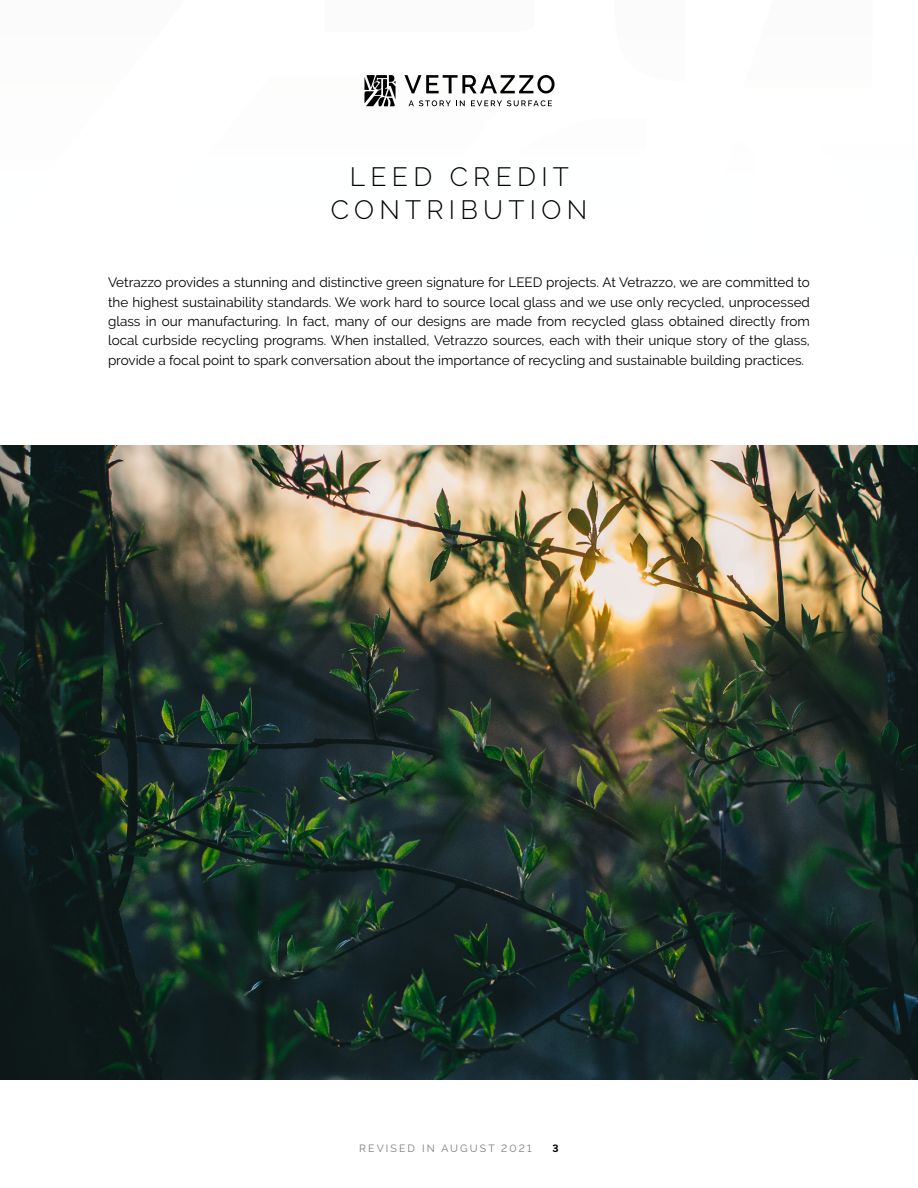
<style>
.page{position:relative;width:918px;height:1188px;background:#fff}
.page>*{position:absolute;margin:0;border:0;box-sizing:border-box;transform-origin:0 0}
.t1{font:300 26.4px/33px "Raleway";letter-spacing:.2em;color:#000;text-align:center}
.t2{font:13.5px/19.5px "Raleway";color:#000;text-align:justify}
.t3{font:10.5px "Raleway";letter-spacing:.2em;color:#7c7c7c}
.t4{font:700 10.5px "Raleway";color:#000}
</style>
<div class="page">
<svg style="left:364px;top:75px;width:32px;height:31px"></svg>
<svg style="left:409px;top:100px;width:56px;height:6px"></svg>
<svg style="left:471px;top:100px;width:81px;height:6px"></svg>
<svg style="left:404px;top:75px;width:151px;height:19px"></svg>
<img style="left:0;top:446px;width:918px;height:634px">
<h1 class="t1" style="left:331px;top:160px;width:258px">LEED CREDIT<br>CONTRIBUTION</h1>
<p class="t2" style="left:108px;top:272px;width:704px">Vetrazzo provides a stunning and distinctive green signature for LEED projects. At Vetrazzo, we are committed to the highest sustainability standards. We work hard to source local glass and we use only recycled, unprocessed glass in our manufacturing. In fact, many of our designs are made from recycled glass obtained directly from local curbside recycling programs. When installed, Vetrazzo sources, each with their unique story of the glass, provide a focal point to spark conversation about the importance of recycling and sustainable building practices.</p>
<p class="t3" style="left:359px;top:1143px;width:174px">REVISED IN AUGUST 2021</p>
<p class="t4" style="left:553px;top:1143px;width:8px">3</p>
</div>
